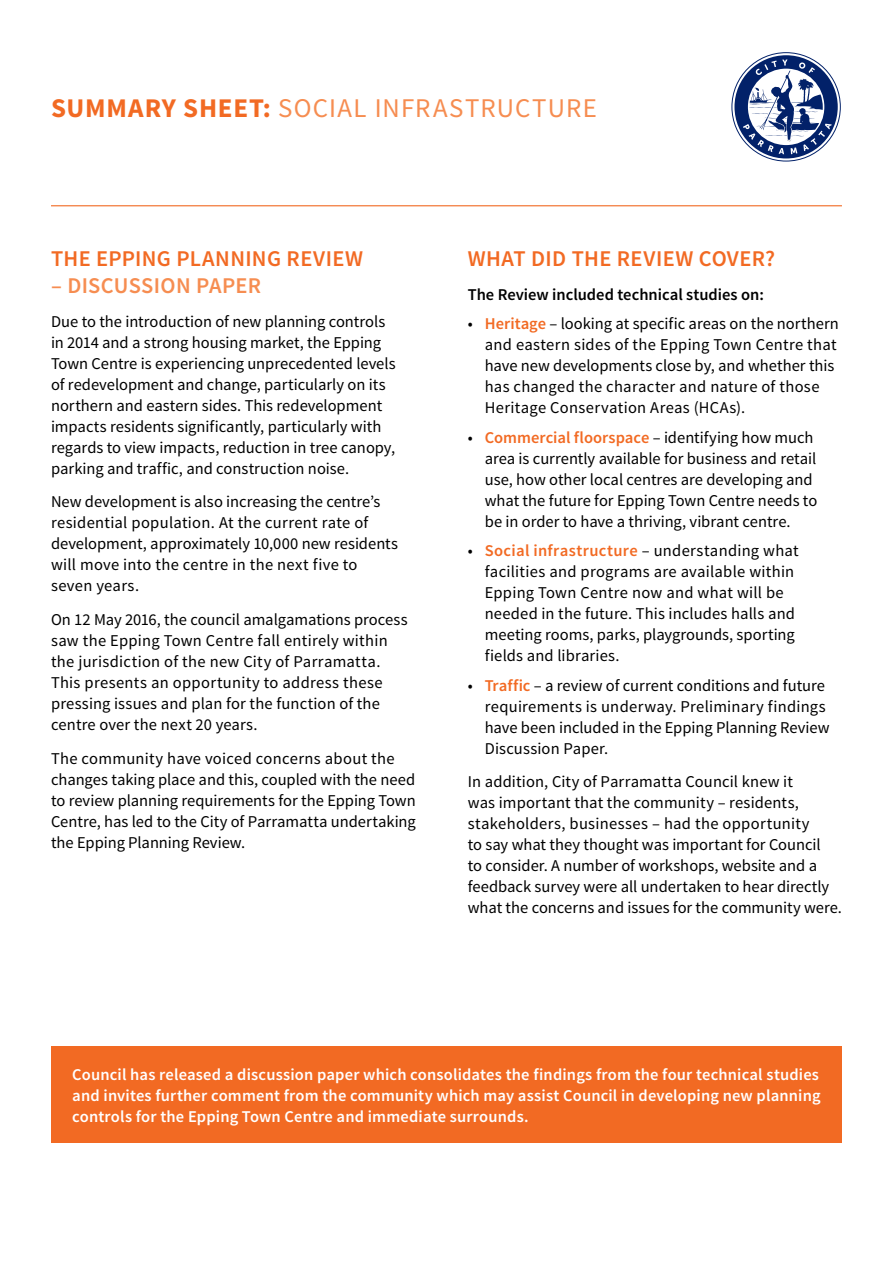
<style>
.page{position:relative;width:893px;height:1263px;background:#fff}
.page>*{position:absolute;margin:0;border:0;box-sizing:border-box;transform-origin:0 0}
.t1{font:27px "Source Sans Pro";letter-spacing:.04em;color:#f68d51}
.t2{font:600 22.5px "Source Sans Pro";letter-spacing:.015em;color:#f26a23}
.t3{font:600 22.5px "Source Sans Pro";letter-spacing:.015em;color:#f68d51}
.t4{font:16.5px/21px "Source Sans Pro";color:#000}
.t5{font:600 16.5px/21px "Source Sans Pro";letter-spacing:.01em;color:#fff;text-align:justify}
.t6{font:600 16.5px "Source Sans Pro";color:#000}
.s1{font-weight:700;color:#f26a23}
.s2{font-weight:600;color:#f26a23}
</style>
<div class="page">
<svg style="left:734px;top:55px;width:104px;height:103px"></svg>
<hr style="left:51px;top:205px;width:791px;height:1px;background:#f26a23">
<div style="left:51px;top:1046px;width:791px;height:97px;background:#f26a23"></div>
<h1 class="t1" style="left:51px;top:91px;width:547px"><span class="s1">SUMMARY SHEET:</span> SOCIAL INFRASTRUCTURE</h1>
<h2 class="t2" style="left:51px;top:244px;width:313px">THE EPPING PLANNING REVIEW</h2>
<h2 class="t3" style="left:51px;top:271px;width:212px">– DISCUSSION PAPER</h2>
<p class="t4" style="left:51px;top:311px;width:346px">Due to the introduction of new planning controls in 2014 and a strong housing market, the Epping Town Centre is experiencing unprecedented levels of redevelopment and change, particularly on its northern and eastern sides. This redevelopment impacts residents significantly, particularly with regards to view impacts, reduction in tree canopy, parking and traffic, and construction noise.</p>
<p class="t4" style="left:51px;top:492px;width:349px">New development is also increasing the centre’s residential population. At the current rate of development, approximately 10,000 new residents will move into the centre in the next five to seven years.</p>
<p class="t4" style="left:51px;top:609px;width:358px">On 12 May 2016, the council amalgamations process saw the Epping Town Centre fall entirely within the jurisdiction of the new City of Parramatta.<br>This presents an opportunity to address these pressing issues and plan for the function of the centre over the next 20 years.</p>
<p class="t4" style="left:51px;top:748px;width:366px">The community have voiced concerns about the changes taking place and this, coupled with the need to review planning requirements for the Epping Town Centre, has led to the City of Parramatta undertaking the Epping Planning Review.</p>
<h2 class="t2" style="left:468px;top:244px;width:309px">WHAT DID THE REVIEW COVER?</h2>
<p class="t6" style="left:468px;top:284px;width:298px">The Review included technical studies on:</p>
<p class="t4" style="left:485px;top:313px;width:356px;text-indent:-17px">• <span class="s2">Heritage</span> – looking at specific areas on the northern and eastern sides of the Epping Town Centre that have new developments close by, and whether this has changed the character and nature of those Heritage Conservation Areas (HCAs).</p>
<p class="t4" style="left:485px;top:427px;width:334px;text-indent:-17px">• <span class="s2">Commercial floorspace</span> – identifying how much area is currently available for business and retail use, how other local centres are developing and what the future for Epping Town Centre needs to be in order to have a thriving, vibrant centre.</p>
<p class="t4" style="left:485px;top:540px;width:315px;text-indent:-17px">• <span class="s2">Social infrastructure</span> – understanding what facilities and programs are available within Epping Town Centre now and what will be needed in the future. This includes halls and meeting rooms, parks, playgrounds, sporting fields and libraries.</p>
<p class="t4" style="left:485px;top:675px;width:346px;text-indent:-17px">• <span class="s2">Traffic</span> – a review of current conditions and future requirements is underway. Preliminary findings have been included in the Epping Planning Review Discussion Paper.</p>
<p class="t4" style="left:468px;top:772px;width:376px">In addition, City of Parramatta Council knew it<br>was important that the community – residents, stakeholders, businesses – had the opportunity<br>to say what they thought was important for Council<br>to consider. A number of workshops, website and a feedback survey were all undertaken to hear directly what the concerns and issues for the community were.</p>
<p class="t5" style="left:72px;top:1064px;width:750px">Council has released a discussion paper which consolidates the findings from the four technical studies and invites further comment from the community which may assist Council in developing new planning controls for the Epping Town Centre and immediate surrounds.</p>
</div>
